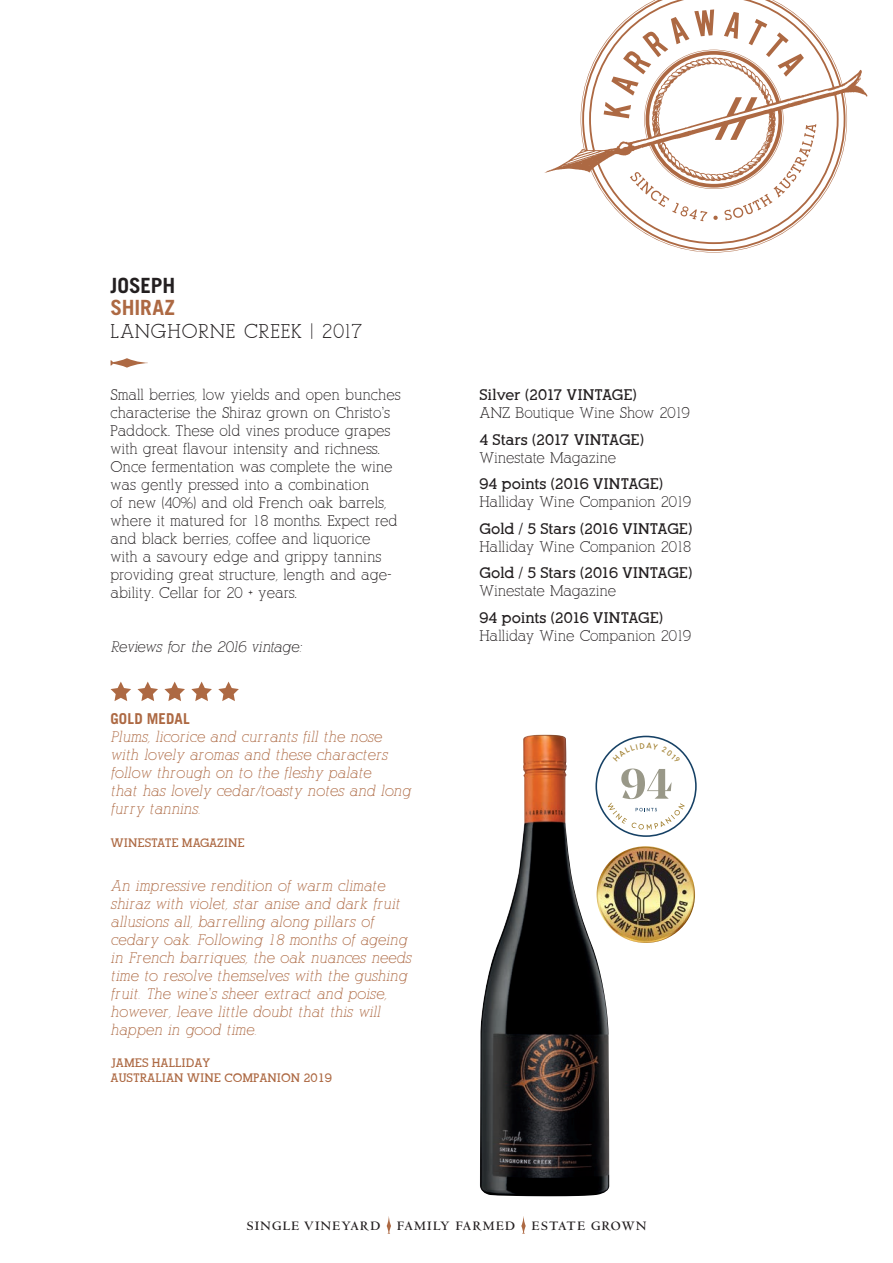
<style>
.page{position:relative;width:893px;height:1263px;background:#fff}
.page>*{position:absolute;margin:0;border:0;box-sizing:border-box;transform-origin:0 0}
.t1{font:700 21px/22.5px "Trade Gothic";letter-spacing:-.01em;color:#231f20}
.t2{font:19.5px "Alexandria FLF";letter-spacing:.05em;color:#231f20}
.t3{font:15px/18px "Alexandria FLF";color:#231f20}
.t4{font:italic 15px/18px "Alexandria FLF";color:#ad6943}
.t5{font:700 15px/18px "Alexandria FLF";letter-spacing:.005em;color:#231f20}
.t6{font:italic 15px "Alexandria FLF";color:#231f20}
.t7{font:700 15px "Trade Gothic";letter-spacing:.005em;color:#ad6943}
.t8{font:700 13.5px "Centaur";letter-spacing:.1em;color:#231f20}
.t9{font:700 12px/15px "Alexandria FLF";color:#ad6943}
.s1{color:#ad6943}
.s2{font-weight:700}
.s3{font-weight:400}
</style>
<div class="page">
<svg style="left:111px;top:682px;width:20px;height:19px"></svg>
<svg style="left:164px;top:682px;width:21px;height:19px"></svg>
<svg style="left:137px;top:682px;width:21px;height:19px"></svg>
<svg style="left:191px;top:682px;width:21px;height:19px"></svg>
<svg style="left:218px;top:682px;width:21px;height:19px"></svg>
<svg style="left:111px;top:358px;width:37px;height:10px"></svg>
<svg style="left:544px;top:0;width:323px;height:252px"></svg>
<svg style="left:387px;top:1216px;width:4px;height:18px"></svg>
<svg style="left:521px;top:1216px;width:5px;height:18px"></svg>
<img style="left:480px;top:735px;width:129px;height:461px">
<img style="left:597px;top:846px;width:98px;height:97px">
<svg style="left:595px;top:736px;width:102px;height:101px"></svg>
<p class="t1" style="left:111px;top:274px;width:66px">JOSEPH<br><span class="s1">SHIRAZ</span></p>
<p class="t2" style="left:111px;top:320px;width:253px">LANGHORNE CREEK | 2017</p>
<p class="t3" style="left:111px;top:386px;width:291px">Small berries, low yields and open bunches characterise the Shiraz grown on Christo’s Paddock. These old vines produce grapes with great flavour intensity and richness.<br>Once fermentation was complete the wine was gently pressed into a combination<br>of new (40%) and old French oak barrels, where it matured for 18 months. Expect red and black berries, coffee and liquorice with a savoury edge and grippy tannins providing great structure, length and age&shy;ability. Cellar for 20 + years.</p>
<p class="t6" style="left:111px;top:639px;width:192px">Reviews for the 2016 vintage:</p>
<p class="t7" style="left:111px;top:710px;width:81px">GOLD MEDAL</p>
<p class="t4" style="left:111px;top:728px;width:302px">Plums, licorice and currants fill the nose with lovely aromas and these characters follow through on to the fleshy palate<br>that has lovely cedar/toasty notes and long furry tannins.</p>
<p class="t9" style="left:111px;top:835px;width:136px">WINESTATE MAGAZINE</p>
<p class="t4" style="left:111px;top:877px;width:302px">An impressive rendition of warm climate shiraz with violet, star anise and dark fruit allusions all, barrelling along pillars of cedary oak. Following 18 months of ageing in French barriques, the oak nuances needs time to resolve themselves with the gushing fruit. The wine’s sheer extract and poise, however, leave little doubt that this will happen in good time.</p>
<p class="t9" style="left:111px;top:1055px;width:223px">JAMES HALLIDAY<br>AUSTRALIAN WINE COMPANION 2019</p>
<p class="t3" style="left:479px;top:386px;width:212px"><span class="s2">Silver (2017 VINTAGE)<br></span>ANZ Boutique Wine Show 2019</p>
<p class="t5" style="left:479px;top:431px;width:166px">4 Stars (2017 VINTAGE)<br><span class="s3">Winestate Magazine</span></p>
<p class="t3" style="left:479px;top:475px;width:213px"><span class="s2">94 points (2016 VINTAGE)<br></span>Halliday Wine Companion 2019</p>
<p class="t3" style="left:479px;top:519px;width:215px"><span class="s2">Gold / 5 Stars (2016 VINTAGE)<br></span>Halliday Wine Companion 2018</p>
<p class="t5" style="left:479px;top:564px;width:215px">Gold / 5 Stars (2016 VINTAGE)<br><span class="s3">Winestate Magazine</span></p>
<p class="t3" style="left:479px;top:608px;width:213px"><span class="s2">94 points (2016 VINTAGE)<br></span>Halliday Wine Companion 2019</p>
<p class="t8" style="left:247px;top:1219px;width:401px">SINGLE VINEYARD FAMILY FARMED ESTATE GROWN</p>
</div>
